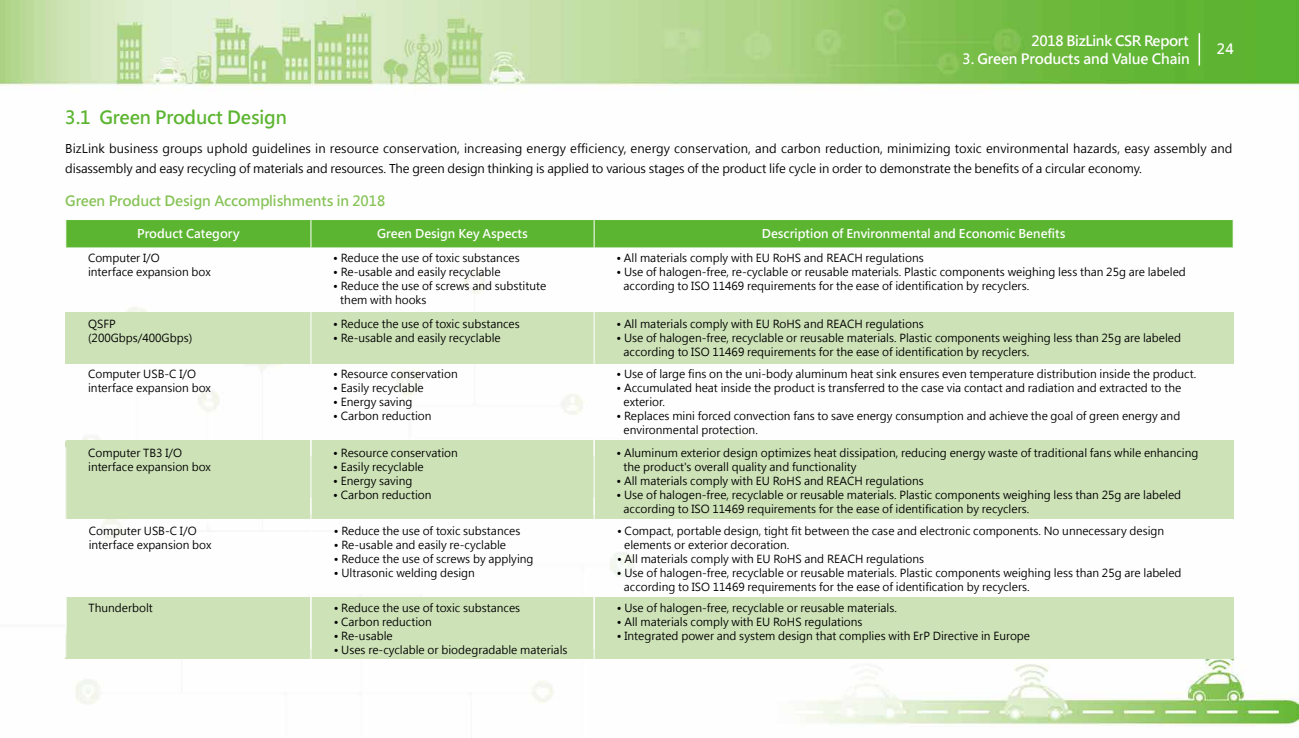
<style>
.page{position:relative;width:1299px;height:738px;background:#fff}
.page>*{position:absolute;margin:0;border:0;box-sizing:border-box;transform-origin:0 0}
.t1{font:700 18px "Microsoft Jheng Hei";letter-spacing:-.01em;color:#5cb531}
.t2{font:700 14px "Microsoft Jheng Hei";letter-spacing:-.01em;color:#fff}
.t3{font:700 14px "Microsoft Jheng Hei";letter-spacing:-.01em;color:#87c357}
.t4{font:12px/20px "Microsoft Jheng Hei";letter-spacing:-.005em;color:#000}
.t5{font:700 12px "Microsoft Jheng Hei";color:#fff}
.t6{font:11px/14px "Microsoft Jheng Hei";color:#000}
</style>
<div class="page">
<img style="left:0;top:0;width:1298px;height:727px">
<svg style="left:65px;top:219px;width:1168px;height:28px;background:#63b83a"></svg>
<hr style="left:65px;top:247px;width:246px;height:1px;background:#fff">
<hr style="left:311px;top:247px;width:283px;height:1px;background:#fff">
<hr style="left:594px;top:247px;width:639px;height:1px;background:#fff">
<hr style="left:1198px;top:34px;width:1px;height:31px;background:#fff">
<div style="left:594px;top:440px;width:639px;height:78px;background:#cde2b7"></div>
<div style="left:311px;top:440px;width:283px;height:78px;background:#cde2b7"></div>
<div style="left:66px;top:440px;width:245px;height:78px;background:#cde2b7"></div>
<hr style="left:65px;top:255px;width:1px;height:67px;background:#fff">
<hr style="left:310px;top:247px;width:1px;height:67px;background:#fff">
<hr style="left:593px;top:247px;width:1px;height:67px;background:#fff">
<hr style="left:65px;top:309px;width:1px;height:70px;background:#fff">
<div style="left:594px;top:311px;width:639px;height:52px;background:#cde2b7"></div>
<div style="left:311px;top:311px;width:283px;height:52px;background:#cde2b7"></div>
<div style="left:66px;top:311px;width:245px;height:52px;background:#cde2b7"></div>
<hr style="left:310px;top:312px;width:1px;height:61px;background:#fff">
<hr style="left:593px;top:312px;width:1px;height:61px;background:#fff">
<hr style="left:65px;top:374px;width:1px;height:67px;background:#fff">
<hr style="left:310px;top:371px;width:1px;height:85px;background:#fff">
<hr style="left:593px;top:371px;width:1px;height:85px;background:#fff">
<hr style="left:65px;top:447px;width:1px;height:84px;background:#fff">
<hr style="left:310px;top:430px;width:1px;height:84px;background:#fff">
<hr style="left:593px;top:430px;width:1px;height:84px;background:#fff">
<div style="left:594px;top:596px;width:639px;height:61px;background:#cde2b7"></div>
<div style="left:311px;top:596px;width:283px;height:61px;background:#cde2b7"></div>
<div style="left:66px;top:596px;width:245px;height:61px;background:#cde2b7"></div>
<hr style="left:65px;top:596px;width:1px;height:60px;background:#fff">
<hr style="left:65px;top:543px;width:1px;height:85px;background:#fff">
<hr style="left:310px;top:497px;width:1px;height:85px;background:#fff">
<hr style="left:593px;top:497px;width:1px;height:85px;background:#fff">
<hr style="left:310px;top:585px;width:1px;height:90px;background:#fff">
<hr style="left:593px;top:585px;width:1px;height:90px;background:#fff">
<p class="t2" style="left:1031px;top:32px;width:159px">2018 BizLink CSR Report</p>
<p class="t2" style="left:962px;top:50px;width:229px">3. Green Products and Value Chain</p>
<p class="t2" style="left:1216px;top:40px;width:18px">24</p>
<h1 class="t1" style="left:65px;top:106px;width:223px">3.1 Green Product Design</h1>
<p class="t4" style="left:65px;top:138px;width:1168px">BizLink business groups uphold guidelines in resource conservation, increasing energy efficiency, energy conservation, and carbon reduction, minimizing toxic environmental hazards, easy assembly and disassembly and easy recycling of materials and resources. The green design thinking is applied to various stages of the product life cycle in order to demonstrate the benefits of a circular economy.</p>
<p class="t3" style="left:65px;top:192px;width:321px">Green Product Design Accomplishments in 2018</p>
<p class="t5" style="left:137px;top:226px;width:104px">Product Category</p>
<p class="t5" style="left:377px;top:226px;width:152px">Green Design Key Aspects</p>
<p class="t5" style="left:761px;top:226px;width:305px">Description of Environmental and Economic Benefits</p>
<p class="t6" style="left:88px;top:251px;width:124px">Computer I/O<br>interface expansion box</p>
<p class="t6" style="left:333px;top:251px;width:188px">• Reduce the use of toxic substances</p>
<p class="t6" style="left:333px;top:265px;width:169px">• Re-usable and easily recyclable</p>
<p class="t6" style="left:340px;top:279px;width:207px;text-indent:-7px">• Reduce the use of screws and substitute them with hooks</p>
<p class="t6" style="left:88px;top:316px;width:106px">QSFP (200Gbps/400Gbps)</p>
<p class="t6" style="left:333px;top:316px;width:188px">• Reduce the use of toxic substances</p>
<p class="t6" style="left:333px;top:330px;width:169px">• Re-usable and easily recyclable</p>
<p class="t6" style="left:88px;top:367px;width:124px">Computer USB-C I/O interface expansion box</p>
<p class="t6" style="left:333px;top:367px;width:126px">• Resource conservation</p>
<p class="t6" style="left:333px;top:381px;width:92px">• Easily recyclable</p>
<p class="t6" style="left:333px;top:395px;width:81px">• Energy saving</p>
<p class="t6" style="left:333px;top:409px;width:100px">• Carbon reduction</p>
<p class="t6" style="left:88px;top:445px;width:124px">Computer TB3 I/O interface expansion box</p>
<p class="t6" style="left:333px;top:445px;width:126px">• Resource conservation</p>
<p class="t6" style="left:333px;top:459px;width:92px">• Easily recyclable</p>
<p class="t6" style="left:333px;top:473px;width:81px">• Energy saving</p>
<p class="t6" style="left:333px;top:487px;width:100px">• Carbon reduction</p>
<p class="t6" style="left:89px;top:523px;width:124px">Computer USB-C I/O interface expansion box</p>
<p class="t6" style="left:334px;top:523px;width:188px">• Reduce the use of toxic substances</p>
<p class="t6" style="left:334px;top:537px;width:174px">• Re-usable and easily re-cyclable</p>
<p class="t6" style="left:334px;top:551px;width:201px">• Reduce the use of screws by applying</p>
<p class="t6" style="left:334px;top:565px;width:142px">• Ultrasonic welding design</p>
<p class="t6" style="left:88px;top:600px;width:66px">Thunderbolt</p>
<p class="t6" style="left:333px;top:600px;width:188px">• Reduce the use of toxic substances</p>
<p class="t6" style="left:333px;top:614px;width:100px">• Carbon reduction</p>
<p class="t6" style="left:333px;top:628px;width:61px">• Re-usable</p>
<p class="t6" style="left:333px;top:642px;width:235px">• Uses re-cyclable or biodegradable materials</p>
<p class="t6" style="left:616px;top:251px;width:309px">• All materials comply with EU RoHS and REACH regulations</p>
<p class="t6" style="left:623px;top:265px;width:564px;text-indent:-7px">• Use of halogen-free, re-cyclable or reusable materials. Plastic components weighing less than 25g are labeled according to ISO 11469 requirements for the ease of identification by recyclers.</p>
<p class="t6" style="left:616px;top:316px;width:309px">• All materials comply with EU RoHS and REACH regulations</p>
<p class="t6" style="left:623px;top:330px;width:559px;text-indent:-7px">• Use of halogen-free, recyclable or reusable materials. Plastic components weighing less than 25g are labeled according to ISO 11469 requirements for the ease of identification by recyclers.</p>
<p class="t6" style="left:616px;top:367px;width:581px">• Use of large fins on the uni-body aluminum heat sink ensures even temperature distribution inside the product.</p>
<p class="t6" style="left:623px;top:381px;width:559px;text-indent:-7px">• Accumulated heat inside the product is transferred to the case via contact and radiation and extracted to the exterior.</p>
<p class="t6" style="left:623px;top:409px;width:558px;text-indent:-7px">• Replaces mini forced convection fans to save energy consumption and achieve the goal of green energy and environmental protection.</p>
<p class="t6" style="left:623px;top:445px;width:576px;text-indent:-7px">• Aluminum exterior design optimizes heat dissipation, reducing energy waste of traditional fans while enhancing the product's overall quality and functionality</p>
<p class="t6" style="left:616px;top:473px;width:309px">• All materials comply with EU RoHS and REACH regulations</p>
<p class="t6" style="left:623px;top:487px;width:559px;text-indent:-7px">• Use of halogen-free, recyclable or reusable materials. Plastic components weighing less than 25g are labeled according to ISO 11469 requirements for the ease of identification by recyclers.</p>
<p class="t6" style="left:624px;top:523px;width:541px;text-indent:-7px">• Compact, portable design, tight fit between the case and electronic components. No unnecessary design elements or exterior decoration.</p>
<p class="t6" style="left:617px;top:551px;width:308px">• All materials comply with EU RoHS and REACH regulations</p>
<p class="t6" style="left:624px;top:565px;width:559px;text-indent:-7px">• Use of halogen-free, recyclable or reusable materials. Plastic components weighing less than 25g are labeled according to ISO 11469 requirements for the ease of identification by recyclers.</p>
<p class="t6" style="left:617px;top:600px;width:282px">• Use of halogen-free, recyclable or reusable materials.</p>
<p class="t6" style="left:617px;top:614px;width:247px">• All materials comply with EU RoHS regulations</p>
<p class="t6" style="left:617px;top:628px;width:415px">• Integrated power and system design that complies with ErP Directive in Europe</p>
</div>
